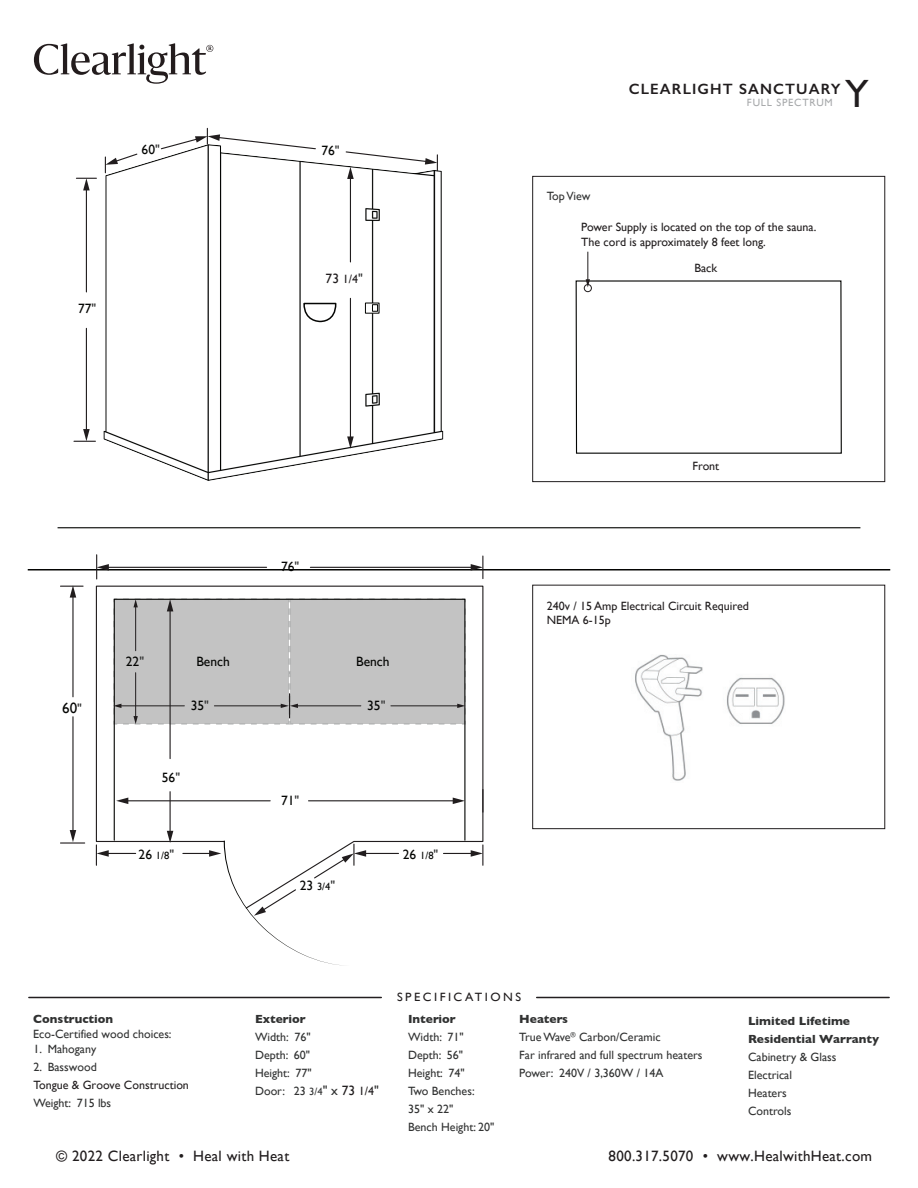
<style>
.page{position:relative;width:918px;height:1188px;background:#fff}
.page>*{position:absolute;margin:0;border:0;box-sizing:border-box;transform-origin:0 0}
.t1{font:39.45px "Gill Sans";color:#211d1e}
.t2{font:15px "Gill Sans";letter-spacing:.02em;color:#211d1e}
.t3{font:600 15px "Gill Sans";letter-spacing:.075em;color:#211d1e}
.t4{font:15px "Gill Sans";color:#040503}
.t5{font:13.5px "Gill Sans";color:#040503}
.t6{font:13.5px "Gill Sans";color:#313232}
.t7{font:12px/18px "Gill Sans";color:#313232}
.t8{font:12px/14.4px "Gill Sans";color:#211d1e}
.t9{font:700 12px/18px "Gill Sans";color:#313232}
.t10{font:12px "Gill Sans";color:#231f20}
.t11{font:12px "Gill Sans";letter-spacing:.2em;color:#211d1e;scale:1.04 1}
.t12{font:10.5px "Gill Sans";color:#040503}
.t13{font:10.5px "Gill Sans";letter-spacing:.075em;color:#a7a9ab}
.s1{color:#313232}
.s2{font-size:13.5px}
.s3{font-size:13.5px;color:#313232}
.s4{font-size:10.5px}
.s5{font-size:13.5px;color:#211d1e}
.s6{color:#211d1e}
.s7{font-weight:700}
</style>
<div class="page">
<hr style="left:28px;top:569px;width:862px;height:1px;background:#040503">
<hr style="left:537px;top:997px;width:352px;height:1px;background:#231f20">
<hr style="left:29px;top:997px;width:352px;height:1px;background:#231f20">
<img style="left:103px;top:150px;width:341px;height:331px">
<hr style="left:58px;top:527px;width:802px;height:1px;background:#040503">
<hr style="left:86px;top:328px;width:1px;height:103px;background:#211d1e">
<hr style="left:86px;top:188px;width:1px;height:104px;background:#211d1e">
<hr style="left:350px;top:298px;width:1px;height:141px;background:#211d1e">
<svg style="left:347px;top:436px;width:7px;height:13px"></svg>
<hr style="left:350px;top:177px;width:1px;height:85px;background:#211d1e">
<svg style="left:105px;top:153px;width:33px;height:20px"></svg>
<svg style="left:76px;top:178px;width:20px;height:12px"></svg>
<svg style="left:74px;top:429px;width:21px;height:13px"></svg>
<svg style="left:160px;top:128px;width:156px;height:22px"></svg>
<svg style="left:345px;top:151px;width:93px;height:28px"></svg>
<div style="left:365px;top:303px;width:14px;height:11px;background:#fff;border:1px solid #040503"></div>
<svg style="left:372px;top:304px;width:6px;height:8px"></svg>
<svg style="left:95px;top:585px;width:389px;height:281px"></svg>
<hr style="left:72px;top:717px;width:2px;height:115px;background:#211d1e">
<svg style="left:70px;top:830px;width:6px;height:12px"></svg>
<hr style="left:72px;top:595px;width:2px;height:102px;background:#211d1e">
<hr style="left:170px;top:792px;width:1px;height:41px;background:#211d1e">
<svg style="left:167px;top:831px;width:6px;height:12px"></svg>
<hr style="left:170px;top:609px;width:1px;height:150px;background:#211d1e">
<svg style="left:60px;top:585px;width:23px;height:13px"></svg>
<hr style="left:60px;top:842px;width:25px;height:2px;background:#211d1e">
<hr style="left:107px;top:567px;width:160px;height:1px;background:#211d1e">
<hr style="left:310px;top:567px;width:163px;height:1px;background:#211d1e">
<svg style="left:471px;top:556px;width:12px;height:23px"></svg>
<svg style="left:96px;top:555px;width:13px;height:24px"></svg>
<hr style="left:126px;top:800px;width:144px;height:1px;background:#211d1e">
<svg style="left:116px;top:798px;width:12px;height:6px"></svg>
<hr style="left:309px;top:800px;width:146px;height:1px;background:#211d1e">
<svg style="left:453px;top:798px;width:12px;height:6px"></svg>
<svg style="left:482px;top:790px;width:1px;height:22px"></svg>
<div style="left:113px;top:598px;width:353px;height:127px;background:#c3c3c3"></div>
<hr style="left:364px;top:853px;width:35px;height:1px;background:#211d1e">
<svg style="left:444px;top:845px;width:39px;height:20px"></svg>
<svg style="left:183px;top:841px;width:183px;height:125px"></svg>
<svg style="left:96px;top:845px;width:40px;height:20px"></svg>
<svg style="left:586px;top:252px;width:4px;height:35px"></svg>
<div style="left:584px;top:284px;width:8px;height:8px;border:1px solid #211d1e;border-radius:50%"></div>
<div style="left:532px;top:176px;width:353px;height:306px;border:1px solid #211d1e"></div>
<div style="left:532px;top:585px;width:353px;height:244px;border:1px solid #211d1e"></div>
<img style="left:635px;top:655px;width:150px;height:126px">
<svg style="left:303px;top:302px;width:34px;height:21px"></svg>
<svg style="left:34px;top:43px;width:179px;height:41px"></svg>
<p class="t5" style="left:142px;top:142px;width:20px">60<span class="s1">"</span></p>
<p class="t5" style="left:321px;top:142px;width:20px">76<span class="s1">"</span></p>
<p class="t5" style="left:78px;top:301px;width:20px">77<span class="s1">"</span></p>
<p class="t8" style="left:326px;top:272px;width:39px"><span class="s2">73</span> 1/4<span class="s3">"</span></p>
<h1 class="t1" style="left:845px;top:70px;width:25px">Y</h1>
<p class="t3" style="left:629px;top:80px;width:213px">CLEARLIGHT SANCTUARY</p>
<p class="t13" style="left:747px;top:96px;width:87px">FULL SPECTRUM</p>
<p class="t7" style="left:547px;top:187px;width:45px">Top View</p>
<p class="t8" style="left:581px;top:220px;width:237px">Power Supply is located on the top of the sauna.<br>The cord is approximately 8 feet long.</p>
<p class="t8" style="left:694px;top:261px;width:24px">Back</p>
<p class="t5" style="left:281px;top:559px;width:20px">76<span class="s1">"</span></p>
<p class="t5" style="left:126px;top:654px;width:20px">22<span class="s1">"</span></p>
<p class="t5" style="left:196px;top:654px;width:35px">Bench</p>
<p class="t5" style="left:356px;top:654px;width:35px">Bench</p>
<p class="t4" style="left:62px;top:699px;width:16px">60</p>
<p class="t5" style="left:191px;top:697px;width:20px">35<span class="s1">"</span></p>
<p class="t5" style="left:367px;top:697px;width:20px">35<span class="s1">"</span></p>
<p class="t6" style="left:77px;top:701px;width:6px">"</p>
<p class="t5" style="left:162px;top:770px;width:20px">56<span class="s1">"</span></p>
<p class="t5" style="left:281px;top:792px;width:20px">71<span class="s1">"</span></p>
<p class="t12" style="left:139px;top:849px;width:37px"><span class="s2">26</span> 1/8<span class="s3">"</span></p>
<p class="t12" style="left:403px;top:849px;width:37px"><span class="s2">26</span> 1/8<span class="s3">"</span></p>
<p class="t12" style="left:300px;top:880px;width:37px"><span class="s2">23</span> 3/4<span class="s3">"</span></p>
<p class="t8" style="left:693px;top:459px;width:28px">Front</p>
<p class="t8" style="left:547px;top:598px;width:204px">240v / 15 Amp Electrical Circuit Required<br>NEMA 6-15p</p>
<p class="t11" style="left:397px;top:990px;width:121px">SPECIFICATIONS</p>
<p class="t9" style="left:33px;top:1010px;width:81px">Construction</p>
<p class="t7" style="left:33px;top:1025px;width:140px">Eco-Certified wood choices:</p>
<p class="t7" style="left:34px;top:1040px;width:64px">1. Mahogany</p>
<p class="t7" style="left:34px;top:1058px;width:65px">2. Basswood</p>
<p class="t10" style="left:34px;top:1078px;width:157px">Tongue &amp; Groove Construction</p>
<p class="t7" style="left:34px;top:1094px;width:79px">Weight: 715 lbs</p>
<p class="t9" style="left:255px;top:1010px;width:52px">Exterior</p>
<p class="t7" style="left:255px;top:1028px;width:125px">Width: 76"<br>Depth: 60"<br>Height: 77"<br>Door: 23 <span class="s4">3/4</span><span class="s2">" x</span> <span class="s5">73</span> <span class="s6">1/4</span><span class="s2">"</span></p>
<p class="t9" style="left:408px;top:1010px;width:49px">Interior</p>
<p class="t7" style="left:408px;top:1028px;width:88px">Width: 71"<br>Depth: 56"<br>Height: 74"<br>Two Benches:<br>35" x 22"<br>Bench Height: 20"</p>
<p class="t7" style="left:519px;top:1010px;width:185px"><span class="s7">Heaters<br></span>True Wave<sup>®</sup> Carbon/Ceramic<br>Far infrared and full spectrum heaters<br>Power: 240V / 3,360W / 14A</p>
<p class="t9" style="left:748px;top:1011px;width:133px">Limited Lifetime<br>Residential Warranty</p>
<p class="t7" style="left:748px;top:1048px;width:90px">Cabinetry &amp; Glass<br>Electrical<br>Heaters<br>Controls</p>
<p class="t2" style="left:56px;top:1147px;width:235px">© 2022 Clearlight • Heal with Heat</p>
<p class="t2" style="left:609px;top:1147px;width:265px">800.317.5070 • www.HealwithHeat.com</p>
</div>
